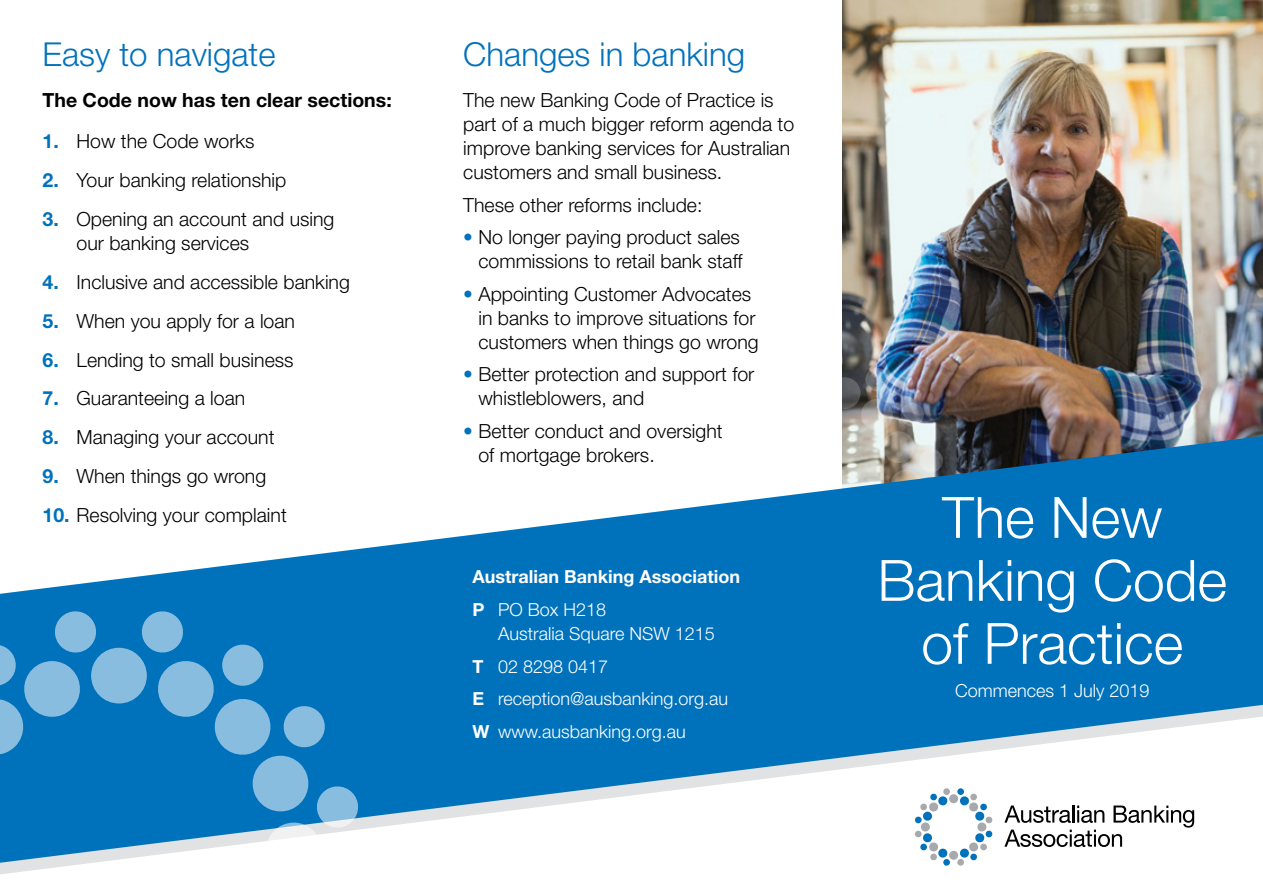
<style>
.page{position:relative;width:1263px;height:893px;background:#fff}
.page>*{position:absolute;margin:0;border:0;box-sizing:border-box;transform-origin:0 0}
.t1{font:300 57px/63px "Helvetica Neue LT Std";color:#fff;text-align:center}
.t2{font:300 33px "Helvetica Neue LT Std";color:#0072bc}
.t3{font:300 19.5px/24px "Helvetica Neue LT Std";color:#000}
.t4{font:700 19.5px "Helvetica Neue LT Std";color:#000}
.t5{font:300 18px/32.5px "Helvetica Neue LT Std";color:#fff}
.t6{font:700 18px/32.5px "Helvetica Neue LT Std";color:#fff}
.s1{font-weight:700;color:#0072bc}
.s2{color:#0072bc}
.s3{font-weight:300}
.s4{font-weight:700}
</style>
<div class="page">
<img style="left:842px;top:0;width:421px;height:436px">
<img style="left:842px;top:349px;width:101px;height:87px">
<svg style="left:0;top:436px;width:1263px;height:427px;fill:#0072bc"></svg>
<svg style="left:1004px;top:805px;width:190px;height:42px"></svg>
<div style="left:943px;top:788px;width:7px;height:7px;background:#a7a9ac;border-radius:3px"></div>
<div style="left:957px;top:859px;width:7px;height:7px;background:#a7a9ac;border-radius:3px"></div>
<div style="left:985px;top:816px;width:7px;height:8px;background:#a7a9ac;border-radius:3px"></div>
<div style="left:915px;top:830px;width:7px;height:8px;background:#a7a9ac;border-radius:3px"></div>
<div style="left:949px;top:794px;width:9px;height:9px;background:#a7a9ac;border-radius:50%"></div>
<div style="left:949px;top:851px;width:9px;height:9px;background:#a7a9ac;border-radius:50%"></div>
<div style="left:977px;top:822px;width:9px;height:9px;background:#a7a9ac;border-radius:50%"></div>
<div style="left:921px;top:822px;width:9px;height:9px;background:#a7a9ac;border-radius:50%"></div>
<div style="left:957px;top:788px;width:7px;height:7px;background:#0072bc;border-radius:3px"></div>
<div style="left:943px;top:859px;width:7px;height:7px;background:#0072bc;border-radius:3px"></div>
<svg style="left:985px;top:830px;width:7px;height:8px"></svg>
<div style="left:915px;top:816px;width:7px;height:8px;background:#0072bc;border-radius:3px"></div>
<svg style="left:959px;top:793px;width:28px;height:28px"></svg>
<svg style="left:920px;top:833px;width:28px;height:28px"></svg>
<svg style="left:959px;top:833px;width:28px;height:28px"></svg>
<svg style="left:920px;top:793px;width:28px;height:28px"></svg>
<div style="left:91px;top:648px;width:56px;height:55px;background:#89bddf;border-radius:50%"></div>
<div style="left:266px;top:823px;width:56px;height:55px;background:linear-gradient(to right,#fbfbfb,#fefefe);border-radius:50%"></div>
<svg style="left:0;top:611px;width:98px;height:146px;background:#338ec9"></svg>
<svg style="left:140px;top:611px;width:218px;height:218px;background:#2787c5"></svg>
<svg style="left:276px;top:871px;width:36px;height:7px"></svg>
<h2 class="t2" style="left:43px;top:34px;width:234px">Easy to navigate</h2>
<p class="t4" style="left:43px;top:88px;width:351px">The Code now has ten clear sections:</p>
<p class="t3" style="left:43px;top:129px;width:214px"><span class="s1">1.</span> How the Code works</p>
<p class="t3" style="left:43px;top:168px;width:245px"><span class="s1">2.</span> Your banking relationship</p>
<p class="t3" style="left:77px;top:207px;width:259px;text-indent:-34px"><span class="s1">3.</span> Opening an account and using our banking services</p>
<p class="t3" style="left:43px;top:269px;width:309px"><span class="s1">4.</span> Inclusive and accessible banking</p>
<p class="t3" style="left:43px;top:308px;width:254px"><span class="s1">5.</span> When you apply for a loan</p>
<p class="t3" style="left:43px;top:347px;width:253px"><span class="s1">6.</span> Lending to small business</p>
<p class="t3" style="left:43px;top:386px;width:204px"><span class="s1">7.</span> Guaranteeing a loan</p>
<p class="t3" style="left:43px;top:425px;width:233px"><span class="s1">8.</span> Managing your account</p>
<p class="t3" style="left:43px;top:464px;width:225px"><span class="s1">9.</span> When things go wrong</p>
<p class="t3" style="left:43px;top:503px;width:246px"><span class="s1">10.</span> Resolving your complaint</p>
<h2 class="t2" style="left:463px;top:34px;width:283px">Changes in banking</h2>
<p class="t3" style="left:463px;top:88px;width:332px">The new Banking Code of Practice is part of a much bigger reform agenda to improve banking services for Australian customers and small business.</p>
<p class="t3" style="left:463px;top:192px;width:241px">These other reforms include:</p>
<p class="t3" style="left:463px;top:225px;width:281px;text-align:right"><span class="s2">•</span> No longer paying product sales commissions to retail bank staff</p>
<p class="t3" style="left:478px;top:281px;width:282px;text-indent:-15px"><span class="s2">•</span> Appointing Customer Advocates in banks to improve situations for customers when things go wrong</p>
<p class="t3" style="left:478px;top:362px;width:277px;text-indent:-15px"><span class="s2">•</span> Better protection and support for whistleblowers, and</p>
<p class="t3" style="left:478px;top:418px;width:246px;text-indent:-15px"><span class="s2">•</span> Better conduct and oversight of mortgage brokers.</p>
<p class="t6" style="left:472px;top:560px;width:269px">Australian Banking Association<br>P <span class="s3">PO Box H218</span></p>
<p class="t5" style="left:472px;top:617px;width:257px;text-indent:26px">Australia Square NSW 1215<br><span class="s4">T</span> 02 8298 0417<br><span class="s4">E</span> reception@ausbanking.org.au<br><span class="s4">W</span> www.ausbanking.org.au</p>
<h1 class="t1" style="left:877px;top:485px;width:351px">The New<br>Banking Code of Practice</h1>
<p class="t5" style="left:955px;top:674px;width:196px">Commences 1 July 2019</p>
</div>
